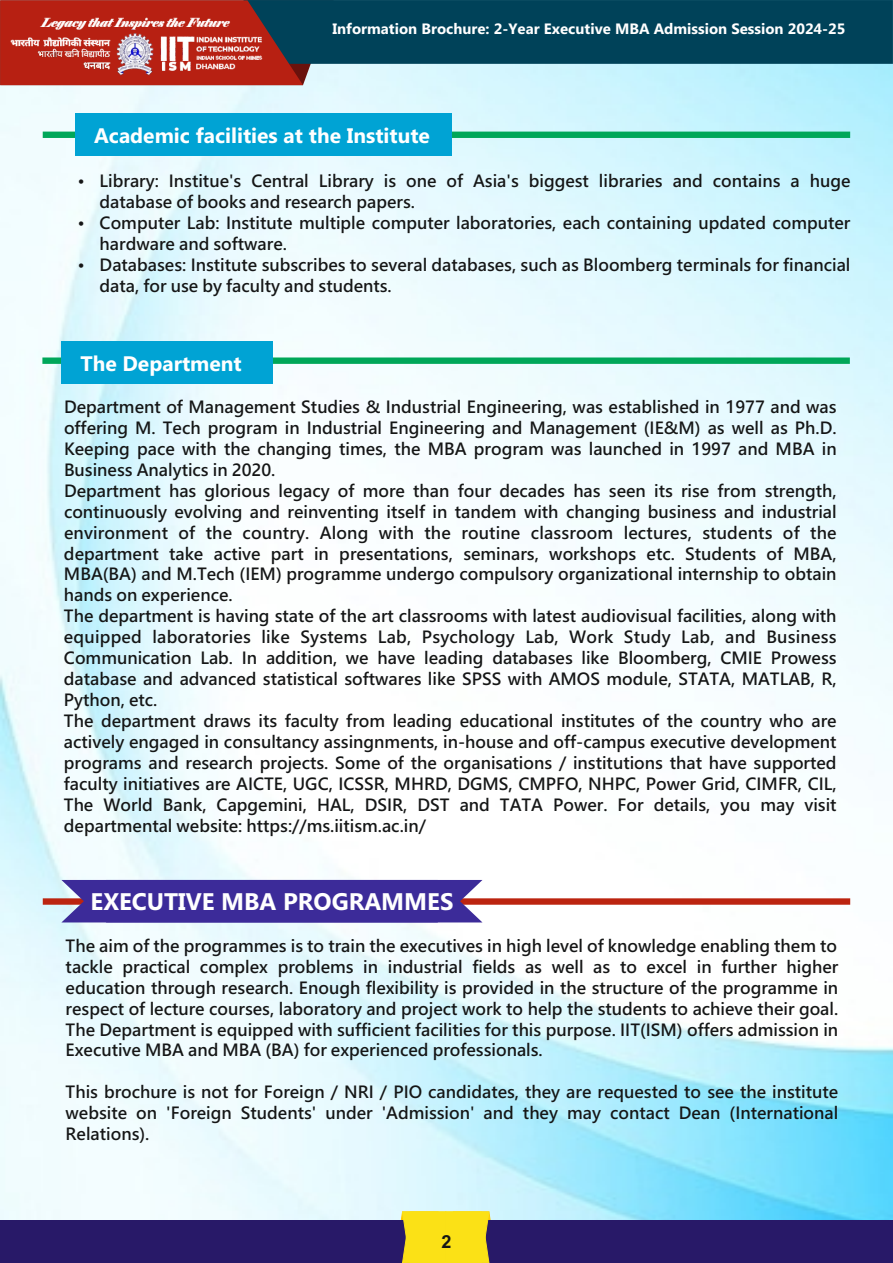
<style>
.page{position:relative;width:893px;height:1263px;background:#fff}
.page>*{position:absolute;margin:0;border:0;box-sizing:border-box;transform-origin:0 0}
.t1{font:700 24px "Microsoft Tai Le";color:#fff}
.t2{font:700 21px "Microsoft Tai Le";color:#fff}
.t3{font:700 18px "Arial";color:#151616}
.t4{font:16.5px/21px "Microsoft Jheng Hei UI Bold";color:#151616}
.t5{font:700 15px "Microsoft Phags Pa";color:#fff}
</style>
<div class="page">
<img style="left:0;top:85px;width:893px;height:1178px">
<div style="left:42px;top:357px;width:808px;height:7px;background:#00a759"></div>
<div style="left:43px;top:132px;width:807px;height:6px;background:#00a759"></div>
<div style="left:0;top:1220px;width:893px;height:42px;background:#281968"></div>
<svg style="left:0;top:0;width:893px;height:85px;background:#3e6374"></svg>
<img style="left:9px;top:11px;width:255px;height:67px">
<svg style="left:394px;top:1211px;width:103px;height:52px"></svg>
<div style="left:61px;top:341px;width:212px;height:43px;background:#00a3d4"></div>
<div style="left:43px;top:898px;width:807px;height:7px;background:#bc2410"></div>
<div style="left:61px;top:880px;width:421px;height:42px;background:#3c2b99"></div>
<div style="left:75px;top:113px;width:376px;height:43px;background:#00a3d4"></div>
<svg style="left:79px;top:179px;width:4px;height:5px"></svg>
<svg style="left:79px;top:221px;width:4px;height:5px"></svg>
<svg style="left:79px;top:263px;width:4px;height:4px"></svg>
<p class="t5" style="left:332px;top:24px;width:515px">Information Brochure: 2-Year Executive MBA Admission Session 2024-25</p>
<p class="t2" style="left:94px;top:127px;width:337px">Academic facilities at the Institute</p>
<p class="t4" style="left:100px;top:170px;width:752px">Library: Institue's Central Library is one of Asia's biggest libraries and contains a huge database of books and research papers.<br>Computer Lab: Institute multiple computer laboratories, each containing updated computer hardware and software.<br>Databases: Institute subscribes to several databases, such as Bloomberg terminals for financial data, for use by faculty and students.</p>
<p class="t2" style="left:80px;top:355px;width:163px">The Department</p>
<p class="t4" style="left:64px;top:396px;width:774px">Department of Management Studies &amp; Industrial Engineering, was established in 1977 and was offering M. Tech program in Industrial Engineering and Management (IE&amp;M) as well as Ph.D.<br>Keeping pace with the changing times, the MBA program was launched in 1997 and MBA in Business Analytics in 2020.<br>Department has glorious legacy of more than four decades has seen its rise from strength, continuously evolving and reinventing itself in tandem with changing business and industrial environment of the country. Along with the routine classroom lectures, students of the department take active part in presentations, seminars, workshops etc. Students of MBA, MBA(BA) and M.Tech (IEM) programme undergo compulsory organizational internship to obtain hands on experience.<br>The department is having state of the art classrooms with latest audiovisual facilities, along with equipped laboratories like Systems Lab, Psychology Lab, Work Study Lab, and Business Communication Lab. In addition, we have leading databases like Bloomberg, CMIE Prowess database and advanced statistical softwares like SPSS with AMOS module, STATA, MATLAB, R, Python, etc.<br>The department draws its faculty from leading educational institutes of the country who are actively engaged in consultancy assingnments, in-house and off-campus executive development programs and research projects. Some of the organisations / institutions that have supported faculty initiatives are AICTE, UGC, ICSSR, MHRD, DGMS, CMPFO, NHPC, Power Grid, CIMFR, CIL, The World Bank, Capgemini, HAL, DSIR, DST and TATA Power. For details, you may visit departmental website: https://ms.iitism.ac.in/</p>
<h1 class="t1" style="left:91px;top:892px;width:364px">EXECUTIVE MBA PROGRAMMES</h1>
<p class="t4" style="left:66px;top:935px;width:774px;text-align:justify">The aim of the programmes is to train the executives in high level of knowledge enabling them to tackle practical complex problems in industrial fields as well as to excel in further higher education through research. Enough flexibility is provided in the structure of the programme in respect of lecture courses, laboratory and project work to help the students to achieve their goal.<br>The Department is equipped with sufficient facilities for this purpose. IIT(ISM) offers admission in Executive MBA and MBA (BA) for experienced professionals.</p>
<p class="t4" style="left:66px;top:1081px;width:774px;text-align:justify">This brochure is not for Foreign / NRI / PIO candidates, they are requested to see the institute website on 'Foreign Students' under 'Admission' and they may contact Dean (International Relations).</p>
<p class="t3" style="left:442px;top:1235px;width:12px">2</p>
</div>
